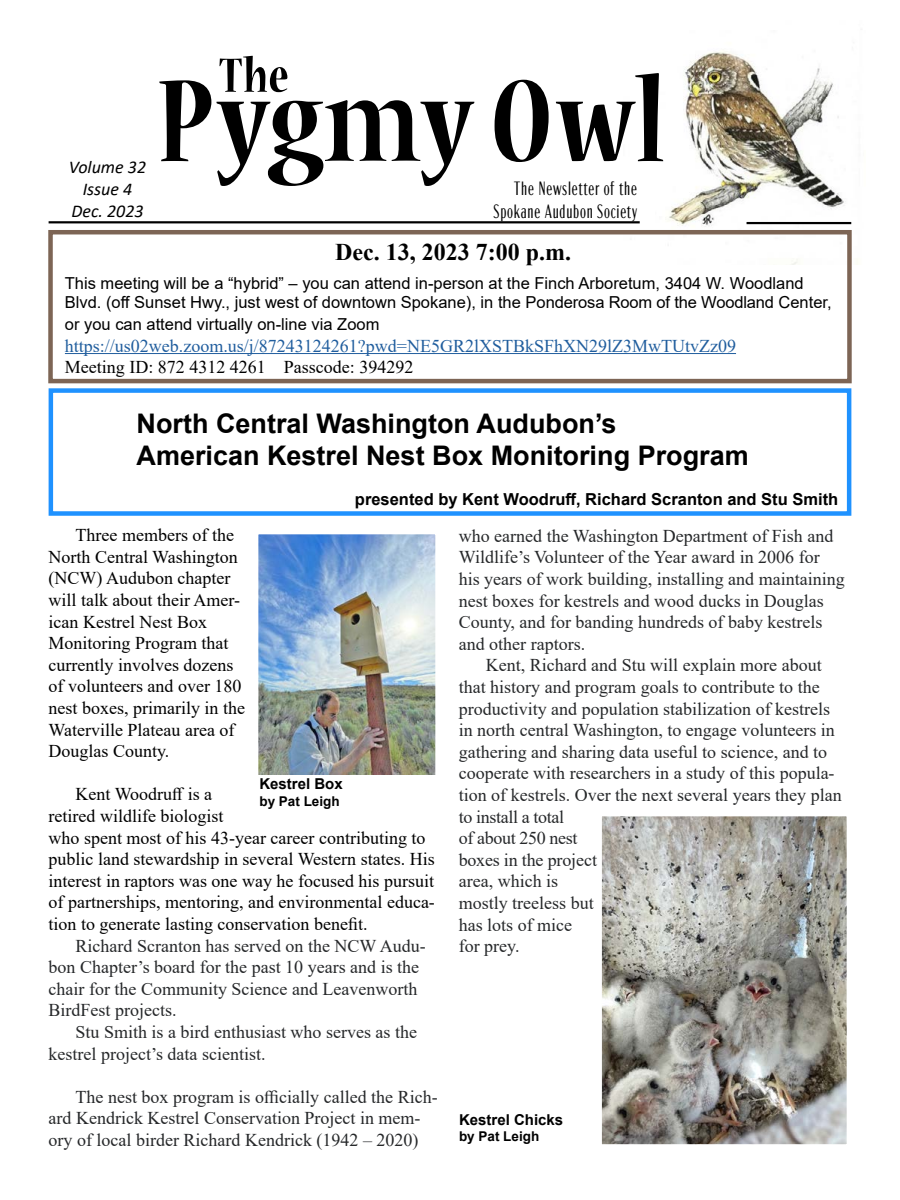
<style>
.page{position:relative;width:900px;height:1200px;background:#fff}
.page>*{position:absolute;margin:0;border:0;box-sizing:border-box;transform-origin:0 0}
.t1{font:700 condensed 130.2px "Nueva Std";letter-spacing:.01em;color:#000}
.t2{font:700 condensed 53.25px "Nueva Std";color:#000}
.t3{font:700 27px/32.4px "Arial";color:#000}
.t4{font:700 24px "Times New Roman";color:#000}
.t5{font:300 extra-condensed 19.2px/23.1px "Acme Gothic";letter-spacing:.04em;color:#000;text-align:right}
.t6{font:18px/21.6px "Times New Roman";color:#26282a}
.t7{font:18px/21.6px "Times New Roman";color:#000}
.t8{font:18px "Times New Roman";color:#215e9e}
.t9{font:italic 18px/21.6px "Calibri";color:#000;text-align:center}
.t10{font:16.5px/19.8px "Arial";color:#000}
.t11{font:700 16.5px "Arial";color:#000}
.t12{font:700 15px "Arial";color:#000}
.t13{font:700 13.5px "Arial";color:#000}
.s1{font-family:"Meno Banner Condensed";font-stretch:normal}
</style>
<div class="page">
<img style="left:602px;top:817px;width:244px;height:327px">
<div style="left:597px;top:812px;width:254px;height:337px;border:4px solid #fff"></div>
<img style="left:668px;top:51px;width:190px;height:214px">
<hr style="left:49px;top:221px;width:591px;height:2px;background:#000">
<hr style="left:747px;top:222px;width:104px;height:2px;background:#000">
<div style="left:48px;top:230px;width:804px;height:153px;border:4px solid #7d6555"></div>
<div style="left:49px;top:388px;width:802px;height:128px;border:4px solid #1f92ff"></div>
<hr style="left:65px;top:353px;width:671px;height:1px;background:#215e9e">
<img style="left:259px;top:535px;width:175px;height:239px">
<div style="left:253px;top:529px;width:187px;height:292px;border:5px solid #fff"></div>
<p class="t9" style="left:69px;top:156px;width:79px">Volume 32<br>Issue 4<br>Dec. 2023</p>
<h2 class="t2" style="left:219px;top:52px;width:71px">The</h2>
<h1 class="t1" style="left:156px;top:63px;width:512px">Pyg<span class="s1">m</span>y Owl</h1>
<p class="t5" style="left:493px;top:175px;width:145px">The Newsletter of the<br>Spokane Audubon Society</p>
<h3 class="t4" style="left:335px;top:234px;width:237px">Dec. 13, 2023 7:00 p.m.</h3>
<p class="t10" style="left:65px;top:273px;width:768px">This meeting will be a “hybrid” – you can attend in-person at the Finch Arboretum, 3404 W. Woodland<br>Blvd. (off Sunset Hwy., just west of downtown Spokane), in the Ponderosa Room of the Woodland Center,</p>
<p class="t10" style="left:65px;top:314px;width:316px">or you can attend virtually on-line via Zoom</p>
<p class="t8" style="left:65px;top:333px;width:673px">https://us02web.zoom.us/j/87243124261?pwd=NE5GR2lXSTBkSFhXN29lZ3MwTUtvZz09</p>
<p class="t7" style="left:65px;top:356px;width:350px">Meeting ID: 872 4312 4261 Passcode: 394292</p>
<h3 class="t3" style="left:137px;top:407px;width:614px">North Central Washington Audubon’s<br>American Kestrel Nest Box Monitoring Program</h3>
<p class="t11" style="left:355px;top:487px;width:485px">presented by Kent Woodruff, Richard Scranton and Stu Smith</p>
<p class="t7" style="left:49px;top:524px;width:198px;text-indent:27px">Three members of the<br>North Central Washington (NCW) Audubon chapter will talk about their Amer&shy;ican Kestrel Nest Box<br>Monitoring Program that currently involves dozens of volunteers and over 180 nest boxes, primarily in the<br>Waterville Plateau area of<br>Douglas County.</p>
<p class="t7" style="left:49px;top:783px;width:388px;text-indent:27px">Kent Woodruff is a<br>retired wildlife biologist<br>who spent most of his 43-year career contributing to public land stewardship in several Western states. His interest in raptors was one way he focused his pursuit of partnerships, mentoring, and environmental educa&shy;tion to generate lasting conservation benefit.</p>
<p class="t6" style="left:49px;top:934px;width:379px;text-indent:27px">Richard Scranton has served on the NCW Audu&shy;bon Chapter’s board for the past 10 years and is the chair for the Community Science and Leavenworth BirdFest projects.</p>
<p class="t6" style="left:49px;top:1021px;width:370px;text-indent:27px">Stu Smith is a bird enthusiast who serves as the kestrel project’s data scientist.</p>
<p class="t6" style="left:49px;top:1085px;width:391px;text-indent:27px">The nest box program is officially called the Rich&shy;ard Kendrick Kestrel Conservation Project in mem&shy;ory of local birder Richard Kendrick (1942 – 2020)</p>
<p class="t6" style="left:459px;top:524px;width:387px">who earned the Washington Department of Fish and Wildlife’s Volunteer of the Year award in 2006 for his years of work building, installing and maintaining nest boxes for kestrels and wood ducks in Douglas County, and for banding hundreds of baby kestrels and other raptors.</p>
<p class="t6" style="left:459px;top:654px;width:384px;text-indent:27px">Kent, Richard and Stu will explain more about that history and program goals to contribute to the productivity and population stabilization of kestrels in north central Washington, to engage volunteers in gathering and sharing data useful to science, and to cooperate with researchers in a study of this popula&shy;tion of kestrels. Over the next several years they plan to install a total<br>of about 250 nest<br>boxes in the project<br>area, which is<br>mostly treeless but<br>has lots of mice<br>for prey.</p>
<p class="t12" style="left:259px;top:773px;width:85px">Kestrel Box</p>
<p class="t13" style="left:259px;top:791px;width:82px">by Pat Leigh</p>
<p class="t12" style="left:459px;top:1109px;width:106px">Kestrel Chicks</p>
<p class="t13" style="left:459px;top:1127px;width:82px">by Pat Leigh</p>
</div>
